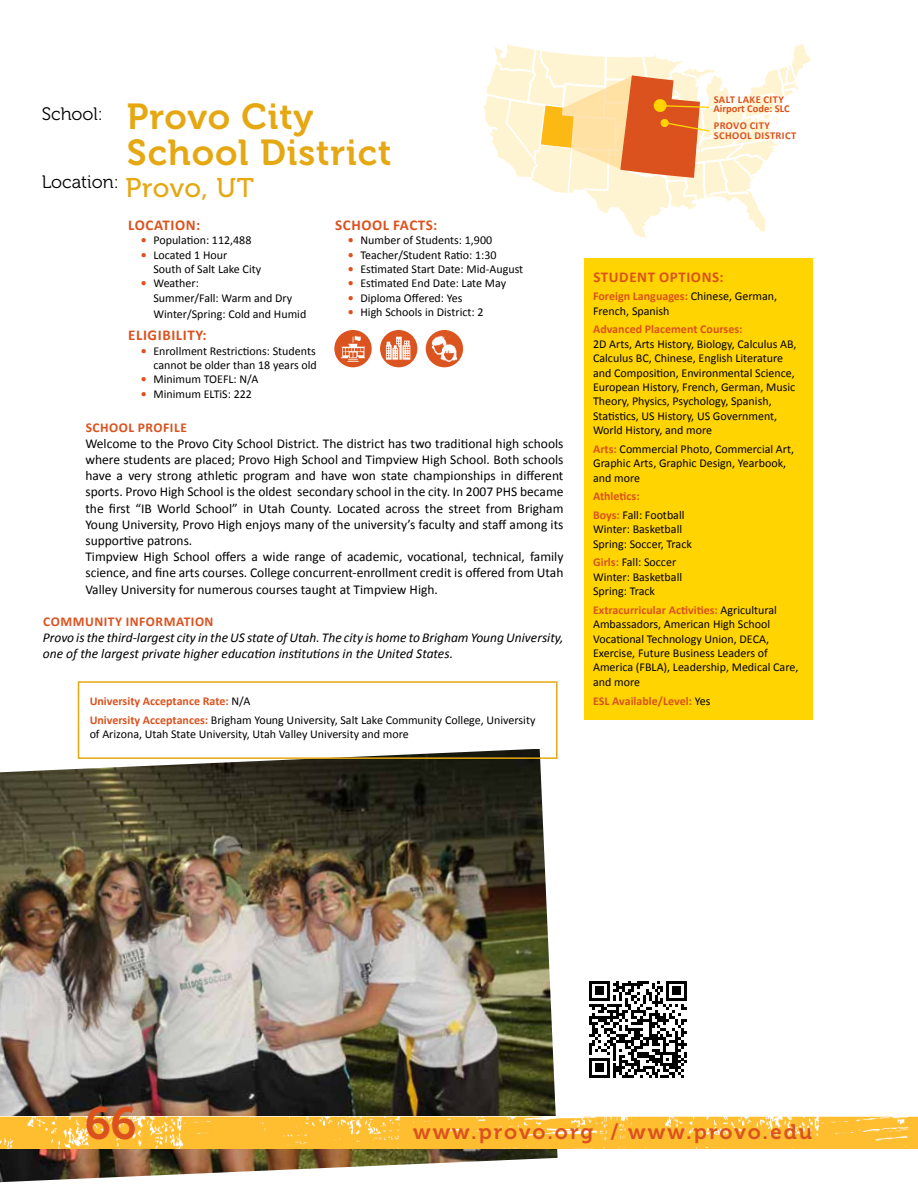
<style>
.page{position:relative;width:918px;height:1188px;background:#fff}
.page>*{position:absolute;margin:0;border:0;box-sizing:border-box;transform-origin:0 0}
.t1{font:45px "Museo 700";color:#db521f}
.t2{font:36px/36px "Museo 700";letter-spacing:.025em;color:#e5a812}
.t3{font:21px "Museo 700";letter-spacing:.1em;color:#db521f}
.t4{font:18px "Museo 300";color:#000}
.t5{font:700 15px "Calibri";letter-spacing:.04em;color:#db521f}
.t6{font:13.5px/16.2px "Calibri";color:#000}
.t7{font:italic 13.5px/16.2px "Calibri";color:#000}
.t8{font:700 13.5px "Calibri";letter-spacing:.04em;color:#db521f}
.t9{font:12px/14.4px "Calibri";color:#000}
.t10{font:700 12px/18.6px "Calibri";color:#db521f}
.t11{font:700 10.5px/9px "Calibri";color:#db521f}
.t12{font:700 10.5px/10.1px "Calibri";letter-spacing:.04em;color:#db521f}
.s1{font-family:"Museo 500";font-size:27px;color:#e5a812}
.s2{font-weight:700;color:#db521f}
.s3{font-weight:400;color:#000}
</style>
<div class="page">
<img style="left:0;top:749px;width:558px;height:433px">
<img style="left:0;top:1116px;width:918px;height:32px">
<img style="left:334px;top:330px;width:38px;height:37px;border-radius:19px">
<img style="left:426px;top:330px;width:37px;height:37px;border-radius:19px">
<img style="left:380px;top:330px;width:37px;height:37px;border-radius:19px">
<div style="left:584px;top:258px;width:228px;height:461px;background:#ffd400"></div>
<div style="left:78px;top:681px;width:480px;height:78px;border:2px solid #e5a812"></div>
<svg style="left:483px;top:44px;width:330px;height:218px"></svg>
<svg style="left:589px;top:981px;width:98px;height:97px"></svg>
<h2 class="t2" style="left:127px;top:99px;width:266px;text-indent:-85px"><sup>School:</sup> Provo City<br>School District</h2>
<h3 class="t4" style="left:42px;top:173px;width:214px">Location: <span class="s1">Provo, UT</span></h3>
<p class="t5" style="left:128px;top:215px;width:74px">LOCATION:</p>
<p class="t9" style="left:141px;top:233px;width:112px"><span class="s2">•</span> Population: 112,488</p>
<p class="t9" style="left:153px;top:247px;width:109px;text-indent:-13px"><span class="s2">•</span> Located 1 Hour<br>South of Salt Lake City</p>
<p class="t9" style="left:153px;top:276px;width:140px;text-indent:-13px"><span class="s2">•</span> Weather:<br>Summer/Fall: Warm and Dry</p>
<p class="t9" style="left:153px;top:307px;width:154px">Winter/Spring: Cold and Humid</p>
<p class="t5" style="left:128px;top:326px;width:80px">ELIGIBILITY:</p>
<p class="t9" style="left:141px;top:343px;width:178px;text-align:right"><span class="s2">•</span> Enrollment Restrictions: Students cannot be older than 18 years old</p>
<p class="t9" style="left:141px;top:372px;width:119px"><span class="s2">•</span> Minimum TOEFL: N/A</p>
<p class="t9" style="left:141px;top:387px;width:113px"><span class="s2">•</span> Minimum ELTiS: 222</p>
<p class="t5" style="left:335px;top:215px;width:104px">SCHOOL FACTS:</p>
<p class="t9" style="left:348px;top:233px;width:146px"><span class="s2">•</span> Number of Students: 1,900</p>
<p class="t9" style="left:348px;top:247px;width:151px"><span class="s2">•</span> Teacher/Student Ratio: 1:30</p>
<p class="t9" style="left:348px;top:262px;width:177px"><span class="s2">•</span> Estimated Start Date: Mid-August</p>
<p class="t9" style="left:348px;top:276px;width:160px"><span class="s2">•</span> Estimated End Date: Late May</p>
<p class="t9" style="left:348px;top:291px;width:116px"><span class="s2">•</span> Diploma Offered: Yes</p>
<p class="t9" style="left:348px;top:305px;width:137px"><span class="s2">•</span> High Schools in District: 2</p>
<p class="t8" style="left:86px;top:419px;width:103px">SCHOOL PROFILE</p>
<p class="t6" style="left:85px;top:435px;width:480px">Welcome to the Provo City School District. The district has two traditional high schools where students are placed; Provo High School and Timpview High School. Both schools have a very strong athletic program and have won state championships in different sports. Provo High School is the oldest secondary school in the city. In 2007 PHS became the first “IB World School” in Utah County. Located across the street from Brigham Young University, Provo High enjoys many of the university’s faculty and staff among its supportive patrons.<br>Timpview High School offers a wide range of academic, vocational, technical, family science, and fine arts courses. College concurrent-enrollment credit is offered from Utah Valley University for numerous courses taught at Timpview High.</p>
<p class="t8" style="left:43px;top:613px;width:172px">COMMUNITY INFORMATION</p>
<p class="t7" style="left:43px;top:629px;width:522px">Provo is the third-largest city in the US state of Utah. The city is home to Brigham Young University, one of the largest private higher education institutions in the United States.</p>
<p class="t9" style="left:90px;top:692px;width:447px;line-height:18.6px"><span class="s2">University Acceptance Rate:</span> N/A<br><span class="s2">University Acceptances:</span> Brigham Young University, Salt Lake Community College, University</p>
<p class="t9" style="left:90px;top:727px;width:321px">of Arizona, Utah State University, Utah Valley University and more</p>
<p class="t11" style="left:713px;top:95px;width:78px">SALT LAKE CITY<br>Airport Code: SLC</p>
<p class="t12" style="left:714px;top:121px;width:84px">PROVO CITY<br>SCHOOL DISTRICT</p>
<p class="t5" style="left:593px;top:267px;width:132px">STUDENT OPTIONS:</p>
<p class="t9" style="left:593px;top:289px;width:186px"><span class="s2">Foreign Languages:</span> Chinese, German,<br>French, Spanish</p>
<p class="t10" style="left:593px;top:320px;width:151px">Advanced Placement Courses:</p>
<p class="t9" style="left:593px;top:337px;width:205px">2D Arts, Arts History, Biology, Calculus AB, Calculus BC, Chinese, English Literature and Composition, Environmental Science, European History, French, German, Music Theory, Physics, Psychology, Spanish, Statistics, US History, US Government, World History, and more</p>
<p class="t9" style="left:593px;top:442px;width:203px"><span class="s2">Arts:</span> Commercial Photo, Commercial Art,<br>Graphic Arts, Graphic Design, Yearbook, and more</p>
<p class="t10" style="left:593px;top:487px;width:93px">Athletics:<br>Boys: <span class="s3">Fall: Football</span></p>
<p class="t9" style="left:593px;top:522px;width:100px">Winter: Basketball<br>Spring: Soccer, Track</p>
<p class="t9" style="left:593px;top:555px;width:91px"><span class="s2">Girls:</span> Fall: Soccer<br>Winter: Basketball<br>Spring: Track</p>
<p class="t9" style="left:593px;top:603px;width:207px"><span class="s2">Extracurricular Activities:</span> Agricultural Ambassadors, American High School Vocational Technology Union, DECA, Exercise, Future Business Leaders of America (FBLA), Leadership, Medical Care, and more</p>
<p class="t10" style="left:593px;top:691px;width:119px">ESL Available/Level: <span class="s3">Yes</span></p>
<h1 class="t1" style="left:85px;top:1099px;width:53px">66</h1>
<h3 class="t3" style="left:413px;top:1120px;width:401px">www.provo.org / www.provo.edu</h3>
</div>
